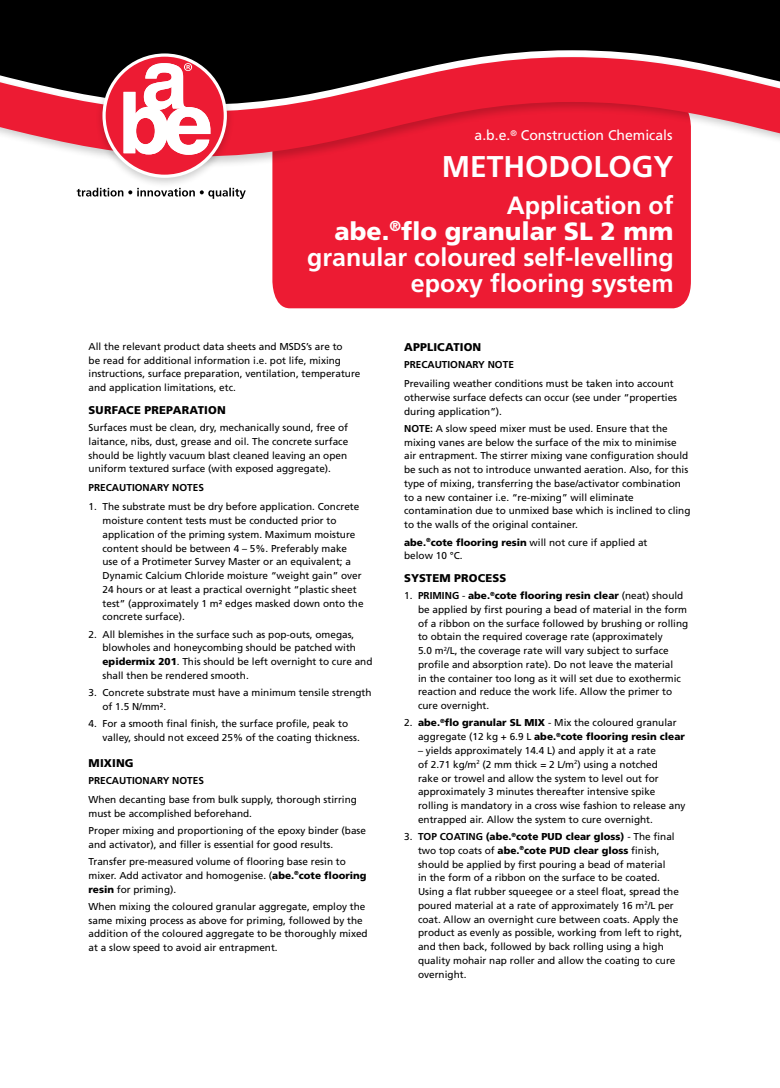
<style>
.page{position:relative;width:780px;height:1088px;background:#fff}
.page>*{position:absolute;margin:0;border:0;box-sizing:border-box;transform-origin:0 0}
.t1{font:700 30px "Frutiger LT";color:#fff}
.t2{font:700 25px/26.2px "Frutiger LT";color:#fff;text-align:right}
.t3{font:900 25px "Frutiger LT Std";color:#fff}
.t4{font:14px "Frutiger LT";color:#fff}
.t5{font:900 11.25px "Frutiger LT Std";letter-spacing:.01em;color:#000}
.t6{font:10px/13.8px "Frutiger LT";color:#000}
.t7{font:900 10px/13.8px "Frutiger LT Std";color:#000;text-align:center}
.t8{font:700 10px "Frutiger LT";color:#000}
.s1{font-family:"Frutiger LT Std";font-weight:900}
.s2{font-weight:700}
.s3{font-family:"Frutiger LT";font-weight:400}
.s4{font-family:"Frutiger LT";font-weight:700}
</style>
<div class="page">
<div style="left:272px;top:169px;width:419px;height:139px;background:#ed1b33"></div>
<div style="left:0;top:54px;width:780px;height:115px;background:#000;opacity:.2"></div>
<svg style="left:0;top:105px;width:780px;height:51px;background:#eb3b4f"></svg>
<svg style="left:0;top:0;width:780px;height:105px;background:#44141a"></svg>
<div style="left:96px;top:50px;width:139px;height:139px;background:#000;opacity:.2"></div>
<div style="left:104px;top:55px;width:121px;height:121px;background:#ed1b33;border-radius:50%"></div>
<svg style="left:123px;top:63px;width:87px;height:92px"></svg>
<div style="left:102px;top:53px;width:125px;height:125px;border:3px solid #fff;border-radius:50%"></div>
<svg style="left:77px;top:188px;width:169px;height:11px"></svg>
<h3 class="t4" style="left:474px;top:127px;width:199px">a.b.e.<sup>®</sup> Construction Chemicals</h3>
<h1 class="t1" style="left:442px;top:149px;width:233px">METHODOLOGY</h1>
<h2 class="t2" style="left:507px;top:192px;width:168px">Application of</h2>
<h2 class="t3" style="left:334px;top:216px;width:340px">abe.<sup>®</sup>flo granular SL 2 mm</h2>
<h2 class="t2" style="left:307px;top:244px;width:368px">granular coloured self-levelling epoxy flooring system</h2>
<p class="t6" style="left:89px;top:339px;width:273px">All the relevant product data sheets and MSDS’s are to<br>be read for additional information i.e. pot life, mixing instructions, surface preparation, ventilation, temperature and application limitations, etc.</p>
<p class="t5" style="left:89px;top:403px;width:139px">SURFACE PREPARATION</p>
<p class="t6" style="left:89px;top:421px;width:261px;text-align:justify">Surfaces must be clean, dry, mechanically sound, free of laitance, nibs, dust, grease and oil. The concrete surface should be lightly vacuum blast cleaned leaving an open uniform textured surface (with exposed aggregate).</p>
<p class="t8" style="left:89px;top:482px;width:117px">PRECAUTIONARY NOTES</p>
<p class="t6" style="left:102px;top:500px;width:262px;text-indent:-14px">1. The substrate must be dry before application. Concrete moisture content tests must be conducted prior to application of the priming system. Maximum moisture content should be between 4 – 5%. Preferably make use of a Protimeter Survey Master or an equivalent; a Dynamic Calcium Chloride moisture “weight gain” over 24 hours or at least a practical overnight “plastic sheet test” (approximately 1 m² edges masked down onto the concrete surface).</p>
<p class="t6" style="left:102px;top:627px;width:271px;text-indent:-14px">2. All blemishes in the surface such as pop-outs, omegas, blowholes and honeycombing should be patched with <span class="s1">epidermix 201</span>. This should be left overnight to cure and shall then be rendered smooth.</p>
<p class="t6" style="left:102px;top:686px;width:270px;text-indent:-14px">3. Concrete substrate must have a minimum tensile strength of 1.5 N/mm².</p>
<p class="t6" style="left:102px;top:717px;width:259px;text-indent:-14px">4. For a smooth final finish, the surface profile, peak to valley, should not exceed 25% of the coating thickness.</p>
<p class="t5" style="left:89px;top:756px;width:47px">MIXING</p>
<p class="t8" style="left:89px;top:774px;width:117px">PRECAUTIONARY NOTES</p>
<p class="t6" style="left:89px;top:792px;width:270px">When decanting base from bulk supply, thorough stirring must be accomplished beforehand.</p>
<p class="t6" style="left:89px;top:823px;width:279px">Proper mixing and proportioning of the epoxy binder (base and activator), and filler is essential for good results.</p>
<p class="t6" style="left:89px;top:855px;width:279px">Transfer pre-measured volume of flooring base resin to mixer. Add activator and homogenise. (<span class="s1">abe.</span><sup>®</sup><span class="s1">cote flooring resin</span> for priming).</p>
<p class="t6" style="left:89px;top:899px;width:280px">When mixing the coloured granular aggregate, employ the same mixing process as above for priming, followed by the addition of the coloured aggregate to be thoroughly mixed at a slow speed to avoid air entrapment.</p>
<p class="t5" style="left:404px;top:340px;width:79px">APPLICATION</p>
<p class="t8" style="left:404px;top:359px;width:111px">PRECAUTIONARY NOTE</p>
<p class="t6" style="left:404px;top:377px;width:274px">Prevailing weather conditions must be taken into account otherwise surface defects can occur (see under “properties during application”).</p>
<p class="t6" style="left:404px;top:422px;width:288px"><span class="s2">NOTE:</span> A slow speed mixer must be used. Ensure that the mixing vanes are below the surface of the mix to minimise air entrapment. The stirrer mixing vane configuration should be such as not to introduce unwanted aeration. Also, for this type of mixing, transferring the base/activator combination to a new container i.e. “re-mixing” will eliminate contamination due to unmixed base which is inclined to cling to the walls of the original container.</p>
<p class="t6" style="left:404px;top:535px;width:245px"><span class="s1">abe.</span><sup>®</sup><span class="s1">cote flooring resin</span> will not cure if applied at below 10 °C.</p>
<p class="t5" style="left:404px;top:571px;width:104px">SYSTEM PROCESS</p>
<p class="t7" style="left:404px;top:589px;width:281px"><span class="s3">1.</span> <span class="s4">PRIMING</span> <span class="s3">-</span> abe.<sup>®</sup>cote flooring resin clear <span class="s3">(neat) should</span></p>
<p class="t6" style="left:418px;top:603px;width:272px">be applied by first pouring a bead of material in the form of a ribbon on the surface followed by brushing or rolling to obtain the required coverage rate (approximately<br>5.0 m<sup>2</sup>/L, the coverage rate will vary subject to surface profile and absorption rate). Do not leave the material<br>in the container too long as it will set due to exothermic reaction and reduce the work life. Allow the primer to cure overnight.</p>
<p class="t6" style="left:404px;top:716px;width:274px">2. <span class="s1">abe.</span><sup>®</sup><span class="s1">flo granular SL MIX</span> - Mix the coloured granular</p>
<p class="t7" style="left:418px;top:730px;width:268px"><span class="s3">aggregate (12 kg + 6.9 L</span> abe.<sup>®</sup>cote flooring resin clear</p>
<p class="t6" style="left:418px;top:744px;width:269px">– yields approximately 14.4 L) and apply it at a rate<br>of 2.71 kg/m<sup>2</sup> (2 mm thick = 2 L/m<sup>2</sup>) using a notched<br>rake or trowel and allow the system to level out for approximately 3 minutes thereafter intensive spike rolling is mandatory in a cross wise fashion to release any entrapped air. Allow the system to cure overnight.</p>
<p class="t7" style="left:404px;top:830px;width:272px"><span class="s3">3.</span> <span class="s4">TOP COATING</span> (abe.<sup>®</sup>cote PUD clear gloss) <span class="s3">- The final two top coats of</span> abe.<sup>®</sup>cote PUD clear gloss <span class="s3">finish,</span></p>
<p class="t6" style="left:418px;top:857px;width:265px">should be applied by first pouring a bead of material<br>in the form of a ribbon on the surface to be coated.<br>Using a flat rubber squeegee or a steel float, spread the poured material at a rate of approximately 16 m<sup>2</sup>/L per coat. Allow an overnight cure between coats. Apply the product as evenly as possible, working from left to right, and then back, followed by back rolling using a high quality mohair nap roller and allow the coating to cure overnight.</p>
</div>
